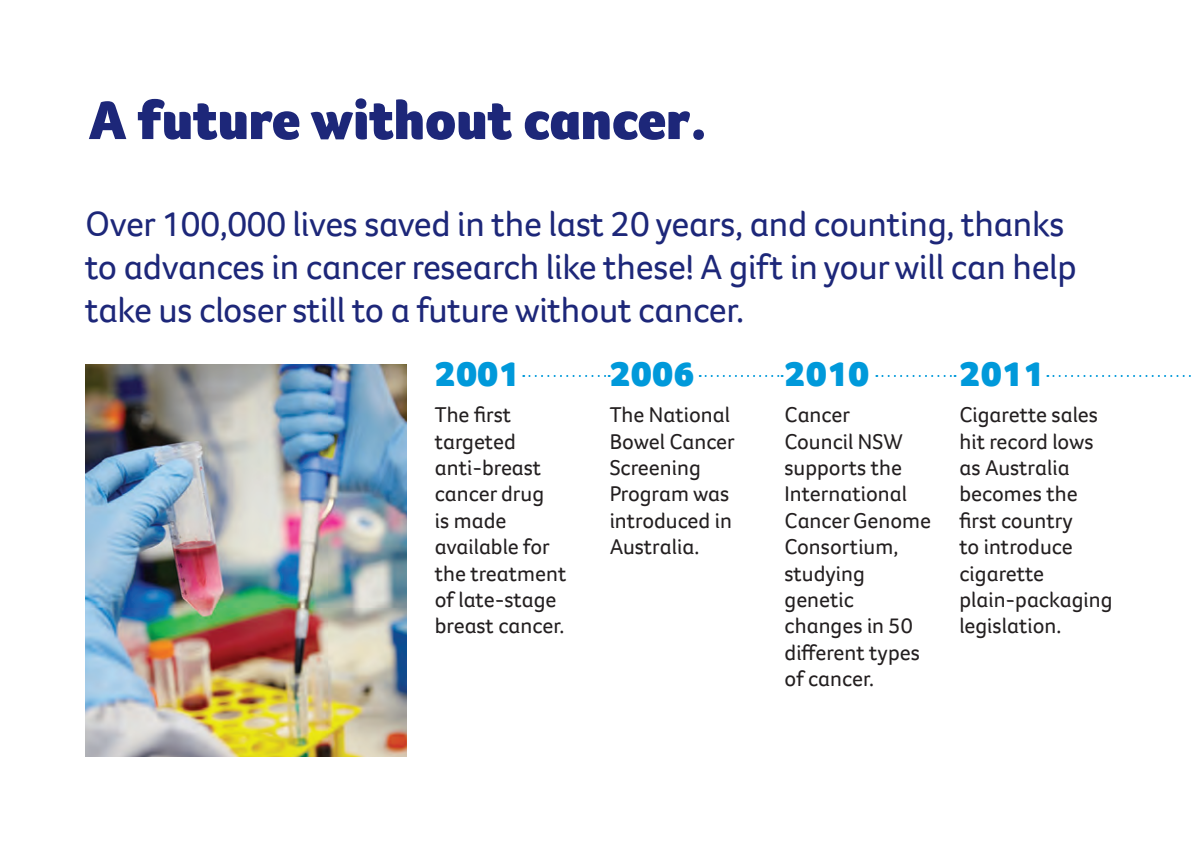
<style>
.page{position:relative;width:1191px;height:842px;background:#fff}
.page>*{position:absolute;margin:0;border:0;box-sizing:border-box;transform-origin:0 0}
.t1{font:900 56px "Foco CC App";color:#1d2779}
.t2{font:36px/43.2px "Foco CC App";letter-spacing:-.01em;color:#1d2779}
.t3{font:900 36px "Foco CC App";color:#0099da}
.t4{font:22px/26.4px "Foco CC App";color:#231f20}
</style>
<div class="page">
<svg style="left:523px;top:375px;width:86px;height:2px"></svg>
<svg style="left:699px;top:375px;width:83px;height:2px"></svg>
<svg style="left:876px;top:375px;width:79px;height:2px"></svg>
<svg style="left:1047px;top:375px;width:144px;height:2px"></svg>
<img style="left:85px;top:364px;width:321px;height:393px">
<h1 class="t1" style="left:89px;top:83px;width:619px">A future without cancer.</h1>
<h2 class="t2" style="left:85px;top:202px;width:993px">Over 100,000 lives saved in the last 20 years, and counting, thanks to advances in cancer research like these! A gift in your will can help take us closer still to a future without cancer.</h2>
<h2 class="t3" style="left:435px;top:350px;width:86px">2001</h2>
<h2 class="t3" style="left:609px;top:350px;width:86px">2006</h2>
<h2 class="t3" style="left:784px;top:350px;width:86px">2010</h2>
<h2 class="t3" style="left:959px;top:350px;width:86px">2011</h2>
<p class="t4" style="left:435px;top:401px;width:133px">The first targeted anti-breast cancer drug<br>is made available for the treatment of late-stage breast cancer.</p>
<p class="t4" style="left:609px;top:401px;width:127px">The National<br>Bowel Cancer<br>Screening<br>Program was introduced in<br>Australia.</p>
<p class="t4" style="left:784px;top:401px;width:148px">Cancer<br>Council NSW supports the<br>International<br>Cancer Genome<br>Consortium, studying genetic changes in 50 different types of cancer.</p>
<p class="t4" style="left:959px;top:401px;width:155px">Cigarette sales hit record lows as Australia becomes the first country<br>to introduce cigarette plain-packaging legislation.</p>
</div>
